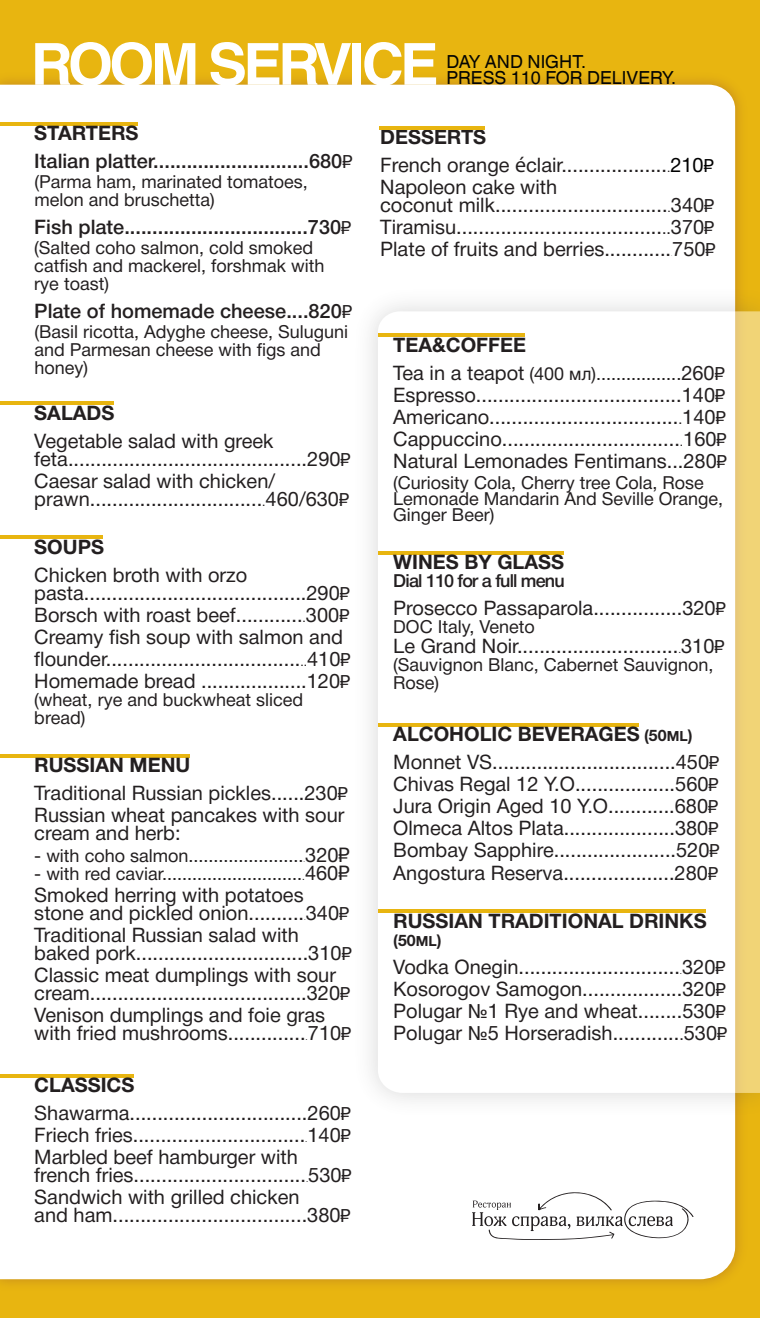
<style>
.page{position:relative;width:760px;height:1318px;background:#fff}
.page>*{position:absolute;margin:0;border:0;box-sizing:border-box;transform-origin:0 0}
.t1{font:700 58px "Helvetica World";letter-spacing:-.06em;color:#fff}
.t2{font:20px/22px "Helvetica Neue Cyr";color:#231f20}
.t3{font:500 20px/28px "Helvetica Neue Cyr";color:#231f20}
.t4{font:700 20px "Helvetica Neue Cyr";color:#231f20}
.t5{font:18px/18px "Helvetica Neue Cyr";color:#231f20}
.t6{font:18px/16px "Helvetica World";color:#040503}
.t7{font:500 18px "Helvetica Neue Cyr";letter-spacing:-.045em;color:#231f20}
.t8{font:700 16px "Helvetica Neue Cyr";color:#231f20}
.t9{font:8px "Helvetica Neue Cyr";color:#231f20}
.t10{font:6px "Helvetica Neue Cyr";color:#231f20}
.t11{font:4px "Helvetica Neue Cyr";color:#231f20}
.s1{font-weight:700}
.s2{font-family:"Arial";font-weight:400;font-size:18px}
.s3{font-family:"Arial";font-size:18px}
.s4{font-size:12px}
.s5{font-family:"Arial"}
.s6{font-size:10px}
.s7{font-size:20px}
.s8{font-family:"Arial";font-size:20px}
.s9{font-family:"Myriad Pro";font-size:22px}
.s10{color:#000}
.s11{font-family:"Arial";font-size:18px;color:#000}
.s12{font-size:16px}
.s13{font-size:14px}
.s14{font-weight:700;font-size:16px}
.s15{font-weight:700;font-size:14px}
</style>
<div class="page">
<div style="left:0;top:0;width:760px;height:1317px;background:#e8b510"></div>
<div style="left:0;top:85px;width:735px;height:1194px;background:#fff"></div>
<svg style="left:472px;top:1192px;width:221px;height:47px"></svg>
<hr style="left:379px;top:126px;width:106px;height:3px;background:#e8b510">
<hr style="left:0;top:122px;width:138px;height:4px;background:#e8b510">
<hr style="left:0;top:401px;width:113px;height:4px;background:#e8b510">
<hr style="left:0;top:535px;width:103px;height:4px;background:#e8b510">
<svg style="left:0;top:753px;width:189px;height:4px"></svg>
<svg style="left:0;top:1073px;width:134px;height:4px"></svg>
<img style="left:344px;top:277px;width:416px;height:850px">
<div style="left:378px;top:311px;width:382px;height:781px;background:#fff"></div>
<hr style="left:378px;top:909px;width:328px;height:4px;background:#e8b510">
<hr style="left:378px;top:551px;width:185px;height:4px;background:#e8b510">
<hr style="left:378px;top:723px;width:260px;height:4px;background:#e8b510">
<hr style="left:378px;top:333px;width:147px;height:4px;background:#e8b510">
<h1 class="t1" style="left:31px;top:31px;width:409px">ROOM SERVICE</h1>
<p class="t6" style="left:446px;top:54px;width:231px">DAY AND NIGHT.<br>PRESS 110 FOR DELIVERY.</p>
<p class="t3" style="left:34px;top:119px;width:319px"><span class="s1">STARTERS<br></span>Italian platter............................680<span class="s2">₽</span></p>
<p class="t5" style="left:34px;top:173px;width:275px">(Parma ham, marinated tomatoes, melon and bruschetta)</p>
<p class="t3" style="left:34px;top:213px;width:318px">Fish plate.................................730<span class="s2">₽</span></p>
<p class="t5" style="left:34px;top:239px;width:292px">(Salted coho salmon, cold smoked catfish and mackerel, forshmak with rye toast)</p>
<p class="t3" style="left:34px;top:297px;width:319px">Plate of homemade cheese....820<span class="s2">₽</span></p>
<p class="t5" style="left:34px;top:323px;width:315px">(Basil ricotta, Adyghe cheese, Suluguni and Parmesan cheese with figs and honey)</p>
<p class="t4" style="left:34px;top:401px;width:82px">SALADS</p>
<p class="t2" style="left:34px;top:431px;width:318px;line-height:18px">Vegetable salad with greek feta...........................................290<span class="s3">₽</span></p>
<p class="t2" style="left:34px;top:471px;width:316px;line-height:18px">Caesar salad with chicken/ prawn...............................<span class="s4">.</span>460/630<span class="s3">₽</span></p>
<p class="t4" style="left:34px;top:535px;width:71px">SOUPS</p>
<p class="t2" style="left:34px;top:565px;width:317px;line-height:18px">Chicken broth with orzo pasta........................................290<span class="s3">₽</span></p>
<p class="t2" style="left:34px;top:603px;width:318px">Borsch with roast beef............<span class="s4">.</span>300<span class="s3">₽ </span>Creamy fish soup with salmon and flounder...................................<span class="s4">..</span>410<span class="s3">₽ </span>Homemade bread ...................120<span class="s3">₽</span></p>
<p class="t5" style="left:34px;top:690px;width:270px">(wheat, rye and buckwheat sliced bread)</p>
<p class="t2" style="left:34px;top:750px;width:315px;line-height:28px"><span class="s1">RUSSIAN MENU<br></span>Traditional Russian pickles......230<span class="s3">₽</span></p>
<p class="t2" style="left:34px;top:805px;width:312px;line-height:18px">Russian wheat pancakes with sour cream and herb:</p>
<p class="t5" style="left:34px;top:846px;width:271px">- with coho salmon.......................</p>
<p class="t10" style="left:303px;top:856px;width:3px">.</p>
<p class="t2" style="left:305px;top:843px;width:46px">320<span class="s5">₽</span></p>
<p class="t5" style="left:34px;top:864px;width:317px">- with red caviar............................<span class="s6">.</span><span class="s7">460</span><span class="s8">₽</span></p>
<p class="t2" style="left:34px;top:885px;width:316px;line-height:18px">Smoked herring with potatoes stone and pickled onion..........340<span class="s3">₽</span></p>
<p class="t10" style="left:304px;top:914px;width:3px">.</p>
<p class="t2" style="left:34px;top:925px;width:319px;line-height:18px">Traditional Russian salad with baked pork...............................310<span class="s3">₽</span></p>
<p class="t2" style="left:34px;top:965px;width:317px;line-height:18px">Classic meat dumplings with sour cream.......................................320<span class="s3">₽</span></p>
<p class="t2" style="left:34px;top:1005px;width:318px;line-height:18px">Venison dumplings and foie gras with fried mushrooms..............710<span class="s3">₽</span></p>
<p class="t9" style="left:306px;top:1032px;width:4px">.</p>
<p class="t2" style="left:34px;top:1070px;width:318px;line-height:28px"><span class="s1">CLASSICS<br></span>Shawarma................................260<span class="s3">₽</span></p>
<p class="t2" style="left:34px;top:1123px;width:318px">Friech fries...............................140<span class="s3">₽</span></p>
<p class="t9" style="left:305px;top:1134px;width:4px">.</p>
<p class="t2" style="left:34px;top:1147px;width:319px;line-height:18px">Marbled beef hamburger with french fries...............................530<span class="s3">₽</span></p>
<p class="t9" style="left:306px;top:1174px;width:4px">.</p>
<p class="t2" style="left:34px;top:1187px;width:318px;line-height:18px">Sandwich with grilled chicken<br>and ham...................................380<span class="s3">₽</span></p>
<p class="t2" style="left:380px;top:123px;width:335px;line-height:28px"><span class="s1">DESSERTS<br></span>French orange <span class="s9">é</span>clair...................<span class="s4">.</span><span class="s10">210</span><span class="s11">₽</span></p>
<p class="t2" style="left:380px;top:178px;width:335px;line-height:18px">Napoleon cake with<br>coconut milk...............................<span class="s4">.</span>340<span class="s3">₽</span></p>
<p class="t2" style="left:380px;top:216px;width:337px">Tiramisu.....................................<span class="s12">..</span>370<span class="s3">₽<br></span>Plate of fruits and berries............750<span class="s3">₽</span></p>
<p class="t11" style="left:671px;top:252px;width:3px">.</p>
<p class="t4" style="left:393px;top:333px;width:134px">TEA&amp;COFFEE</p>
<p class="t5" style="left:393px;top:364px;width:333px"><span class="s7">Tea in a teapot</span> (400 мл).................<span class="s7">260</span><span class="s5">₽</span></p>
<p class="t2" style="left:393px;top:384px;width:335px;text-align:justify">Espresso.....................................140<span class="s3">₽ </span>Americano..................................<span class="s13">.</span>140<span class="s3">₽ </span>Cappuccino................................<span class="s4">.</span>160<span class="s3">₽ </span>Natural Lemonades Fentimans...280<span class="s3">₽</span></p>
<p class="t5" style="left:393px;top:475px;width:331px;line-height:16px">(Curiosity Cola, Cherry tree Cola, Rose<br>Lemonade Mandarin And Seville Orange,<br>Ginger Beer)</p>
<p class="t4" style="left:393px;top:551px;width:172px">WINES BY GLASS</p>
<p class="t7" style="left:393px;top:571px;width:173px">Dial 110 for a full menu</p>
<p class="t2" style="left:393px;top:597px;width:334px">Prosecco Passaparola................320<span class="s3">₽</span></p>
<p class="t5" style="left:393px;top:618px;width:143px">DOC Italy, Veneto</p>
<p class="t2" style="left:393px;top:635px;width:333px">Le Grand Noir.............................<span class="s6">.</span>310<span class="s3">₽</span></p>
<p class="t5" style="left:393px;top:656px;width:322px">(Sauvignon Blanc, Cabernet Sauvignon,<br>Rose)</p>
<p class="t2" style="left:393px;top:720px;width:327px;line-height:28px"><span class="s1">ALCOHOLIC BEVERAGES</span> <span class="s14">(50</span><span class="s15">ML</span><span class="s14">)<br></span>Monnet VS.................................450<span class="s3">₽</span></p>
<p class="t2" style="left:393px;top:773px;width:328px;text-align:justify">Chivas Regal 12 Y.O..................560<span class="s3">₽ </span>Jura Origin Aged 10 Y.O............680<span class="s3">₽ </span>Olmeca Altos Plata....................380<span class="s3">₽ </span>Bombay Sapphire......................520<span class="s3">₽ </span>Angostura Reserva....................280<span class="s3">₽</span></p>
<p class="t4" style="left:393px;top:909px;width:315px">RUSSIAN TRADITIONAL DRINKS</p>
<p class="t8" style="left:393px;top:931px;width:50px">(50<span class="s13">ML</span>)</p>
<p class="t2" style="left:393px;top:955px;width:334px">Vodka Onegin.............................320<span class="s3">₽</span></p>
<p class="t9" style="left:680px;top:966px;width:4px">.</p>
<p class="t2" style="left:393px;top:977px;width:335px;text-align:justify">Kosorogov Samogon..................320<span class="s3">₽ </span>Polugar №1 Rye and wheat........530<span class="s3">₽ </span>Polugar №5 Horseradish............<span class="s12">.</span>530<span class="s3">₽</span></p>
</div>
